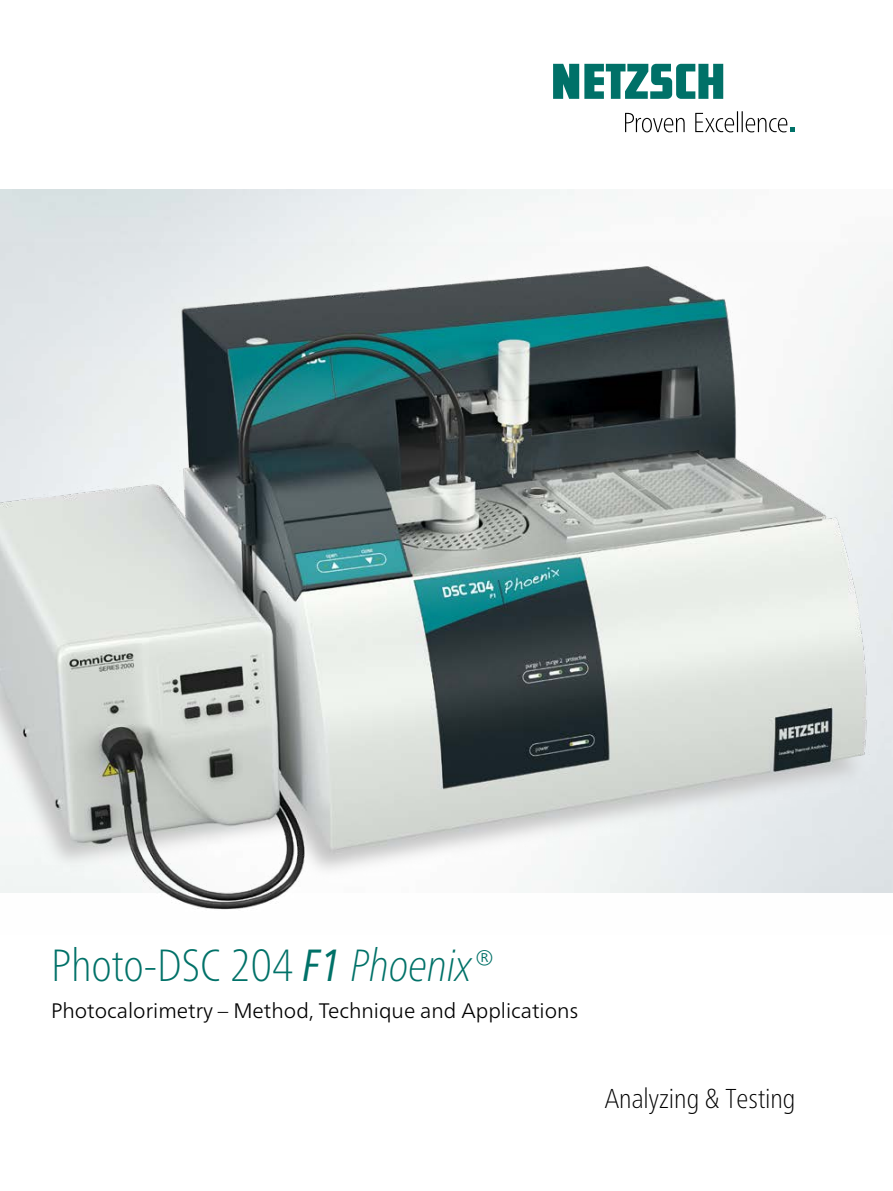
<style>
.page{position:relative;width:893px;height:1191px;background:#fff}
.page>*{position:absolute;margin:0;border:0;box-sizing:border-box;transform-origin:0 0}
.Headline_Titel_n{font:100 condensed 45px "Frutiger Neue LTW1 G";color:#007168}
.t1{font:100 condensed 27.3px "Frutiger Neue LTW1 G";color:#000}
.Subline_Titel_n{font:300 21px "Frutiger Neue LTW1 G";color:#000}
.s1{font-weight:400;font-style:italic}
.s2{font-style:italic}
</style>
<div class="page">
<svg style="left:553px;top:64px;width:170px;height:35px"></svg>
<svg style="left:625px;top:111px;width:170px;height:21px"></svg>
<img style="left:0;top:243px;width:893px;height:667px">
<p class="Headline_Titel_n" style="left:51px;top:932px;width:445px">Photo-DSC 204 <span class="s1">F1</span> <span class="s2">Phoenix®</span></p>
<p class="Subline_Titel_n" style="left:51px;top:998px;width:529px">Photocalorimetry – Method, Technique and Applications</p>
<h2 class="t1" style="left:605px;top:1078px;width:192px">Analyzing &amp; Testing</h2>
</div>
